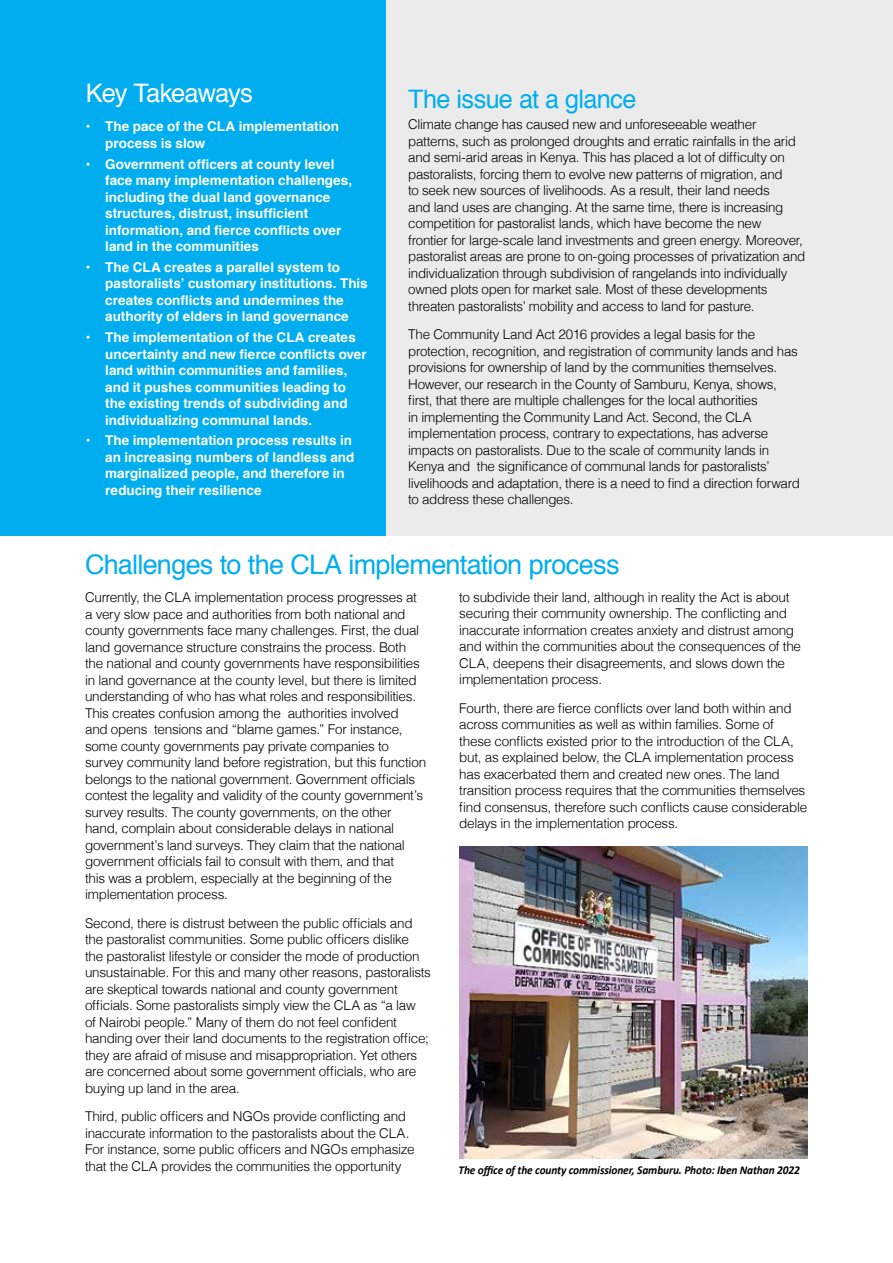
<style>
.page{position:relative;width:893px;height:1263px;background:#fff}
.page>*{position:absolute;margin:0;border:0;box-sizing:border-box;transform-origin:0 0}
.t1{font:27px "Helvetica";letter-spacing:-.025em;color:#00aeef}
.t2{font:25.5px "Helvetica";letter-spacing:-.025em;color:#00aeef}
.t3{font:25.5px "Helvetica";letter-spacing:-.045em;color:#fff}
.t4{font:300 13.5px/16.5px "Helvetica";letter-spacing:-.02em;color:#000}
.t5{font:700 13.5px/16.5px "Helvetica";color:#fff}
.t6{font:italic 700 12px "Calibri";letter-spacing:-.01em;color:#000;scale:.95 1}
</style>
<div class="page">
<div style="left:0;top:0;width:893px;height:536px;background:#ebebec"></div>
<div style="left:0;top:0;width:385px;height:536px;background:#00aeef"></div>
<img style="left:459px;top:846px;width:349px;height:312px">
<h2 class="t3" style="left:86px;top:73px;width:169px">Key Takeaways</h2>
<p class="t5" style="left:105px;top:118px;width:235px;text-indent:-19px">• The pace of the CLA implementation process is slow</p>
<p class="t5" style="left:105px;top:156px;width:249px;text-indent:-19px">• Government officers at county level face many implementation challenges, including the dual land governance structures, distrust, insufficient information, and fierce conflicts over land in the communities</p>
<p class="t5" style="left:105px;top:259px;width:264px;text-indent:-19px">• The CLA creates a parallel system to pastoralists’ customary institutions. This creates conflicts and undermines the authority of elders in land governance</p>
<p class="t5" style="left:105px;top:329px;width:263px;text-indent:-19px">• The implementation of the CLA creates uncertainty and new fierce conflicts over land within communities and families, and it pushes communities leading to the existing trends of subdividing and individualizing communal lands.</p>
<p class="t5" style="left:105px;top:432px;width:251px;text-indent:-19px">• The implementation process results in an increasing numbers of landless and marginalized people, and therefore in reducing their resilience</p>
<h2 class="t2" style="left:408px;top:80px;width:230px">The issue at a glance</h2>
<p class="t4" style="left:408px;top:115px;width:399px">Climate change has caused new and unforeseeable weather patterns, such as prolonged droughts and erratic rainfalls in the arid and semi-arid areas in Kenya. This has placed a lot of difficulty on pastoralists, forcing them to evolve new patterns of migration, and<br>to seek new sources of livelihoods. As a result, their land needs<br>and land uses are changing. At the same time, there is increasing competition for pastoralist lands, which have become the new<br>frontier for large-scale land investments and green energy. Moreover, pastoralist areas are prone to on-going processes of privatization and individualization through subdivision of rangelands into individually owned plots open for market sale. Most of these developments threaten pastoralists’ mobility and access to land for pasture.</p>
<p class="t4" style="left:408px;top:325px;width:393px">The Community Land Act 2016 provides a legal basis for the protection, recognition, and registration of community lands and has provisions for ownership of land by the communities themselves.<br>However, our research in the County of Samburu, Kenya, shows, first, that there are multiple challenges for the local authorities<br>in implementing the Community Land Act. Second, the CLA implementation process, contrary to expectations, has adverse impacts on pastoralists. Due to the scale of community lands in Kenya and the significance of communal lands for pastoralists’ livelihoods and adaptation, there is a need to find a direction forward to address these challenges.</p>
<h1 class="t1" style="left:85px;top:544px;width:536px">Challenges to the CLA implementation process</h1>
<p class="t4" style="left:85px;top:588px;width:343px">Currently, the CLA implementation process progresses at a very slow pace and authorities from both national and county governments face many challenges. First, the dual land governance structure constrains the process. Both the national and county governments have responsibilities in land governance at the county level, but there is limited understanding of who has what roles and responsibilities.<br>This creates confusion among the authorities involved<br>and opens tensions and “blame games.” For instance, some county governments pay private companies to survey community land before registration, but this function belongs to the national government. Government officials contest the legality and validity of the county government’s survey results. The county governments, on the other hand, complain about considerable delays in national government’s land surveys. They claim that the national government officials fail to consult with them, and that<br>this was a problem, especially at the beginning of the implementation process.</p>
<p class="t4" style="left:85px;top:913px;width:347px">Second, there is distrust between the public officials and the pastoralist communities. Some public officers dislike<br>the pastoralist lifestyle or consider the mode of production unsustainable. For this and many other reasons, pastoralists are skeptical towards national and county government officials. Some pastoralists simply view the CLA as “a law<br>of Nairobi people.” Many of them do not feel confident handing over their land documents to the registration office; they are afraid of misuse and misappropriation. Yet others are concerned about some government officials, who are buying up land in the area.</p>
<p class="t4" style="left:85px;top:1107px;width:331px">Third, public officers and NGOs provide conflicting and inaccurate information to the pastoralists about the CLA.<br>For instance, some public officers and NGOs emphasize that the CLA provides the communities the opportunity</p>
<p class="t4" style="left:459px;top:588px;width:343px">to subdivide their land, although in reality the Act is about securing their community ownership. The conflicting and inaccurate information creates anxiety and distrust among and within the communities about the consequences of the CLA, deepens their disagreements, and slows down the implementation process.</p>
<p class="t4" style="left:459px;top:699px;width:350px">Fourth, there are fierce conflicts over land both within and across communities as well as within families. Some of these conflicts existed prior to the introduction of the CLA, but, as explained below, the CLA implementation process has exacerbated them and created new ones. The land transition process requires that the communities themselves find consensus, therefore such conflicts cause considerable delays in the implementation process.</p>
<p class="t6" style="left:459px;top:1162px;width:361px">The office of the county commissioner, Samburu. Photo: Iben Nathan 2022</p>
</div>
